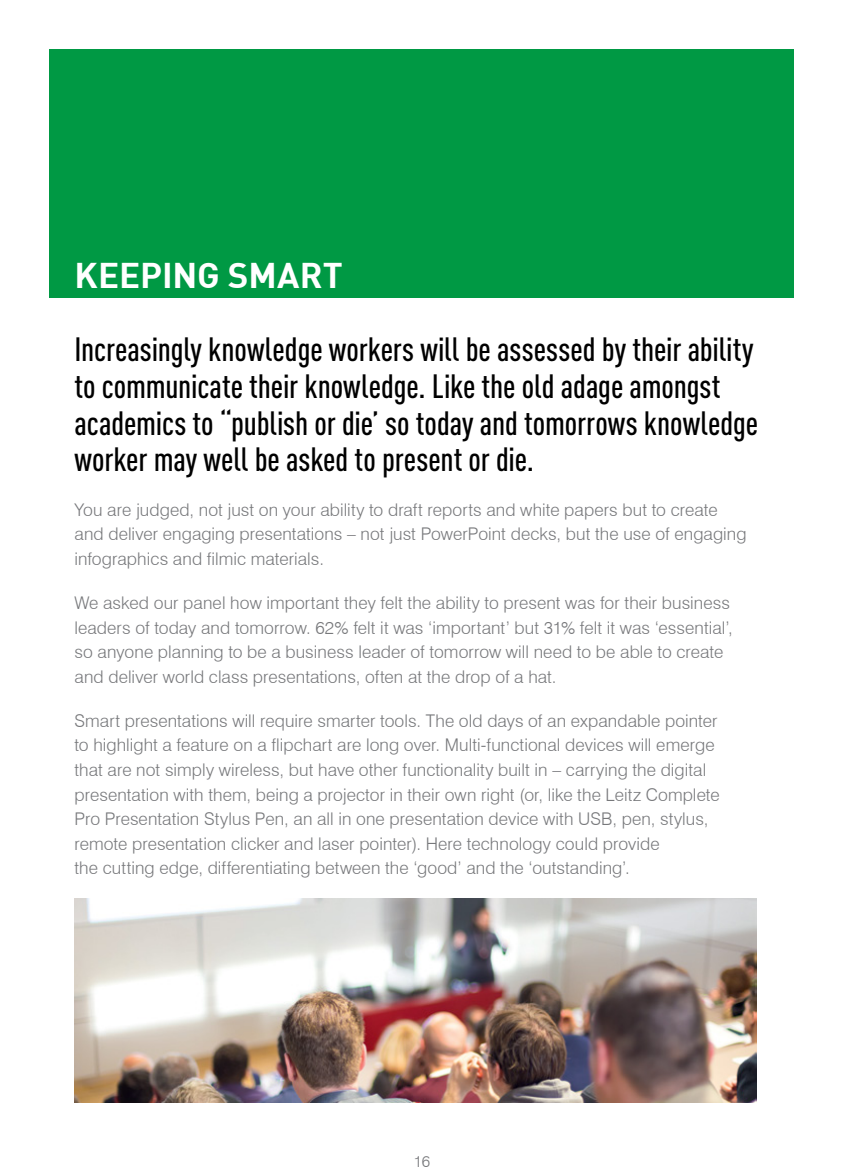
<style>
.page{position:relative;width:844px;height:1176px;background:#fff}
.page>*{position:absolute;margin:0;border:0;box-sizing:border-box;transform-origin:0 0}
.t1{font:700 35px "DIN";letter-spacing:-.005em;color:#fff}
.t2{font:500 33.25px/36.8px "DIN Cond";letter-spacing:-.005em;color:#000}
.t3{font:300 17.5px/24.5px "Swiss 721 BT";letter-spacing:.005em;color:#77787b}
.t4{font:300 15.75px "Swiss 721 BT";color:#77787b}
</style>
<div class="page">
<div style="left:50px;top:50px;width:744px;height:248px;background:#094"></div>
<img style="left:74px;top:898px;width:682px;height:205px">
<p class="t1" style="left:74px;top:253px;width:270px">KEEPING SMART</p>
<p class="t2" style="left:74px;top:330px;width:685px">Increasingly knowledge workers will be assessed by their ability to communicate their knowledge. Like the old adage amongst academics to “publish or die’ so today and tomorrows knowledge worker may well be asked to present or die.</p>
<p class="t3" style="left:74px;top:497px;width:673px">You are judged, not just on your ability to draft reports and white papers but to create and deliver engaging presentations – not just PowerPoint decks, but the use of engaging infographics and filmic materials.</p>
<p class="t3" style="left:74px;top:590px;width:659px">We asked our panel how important they felt the ability to present was for their business leaders of today and tomorrow. 62% felt it was ‘important’ but 31% felt it was ‘essential’, so anyone planning to be a business leader of tomorrow will need to be able to create and deliver world class presentations, often at the drop of a hat.</p>
<p class="t3" style="left:74px;top:708px;width:646px">Smart presentations will require smarter tools. The old days of an expandable pointer to highlight a feature on a flipchart are long over. Multi-functional devices will emerge that are not simply wireless, but have other functionality built in – carrying the digital presentation with them, being a projector in their own right (or, like the Leitz Complete Pro Presentation Stylus Pen, an all in one presentation device with USB, pen, stylus, remote presentation clicker and laser pointer). Here technology could provide<br>the cutting edge, differentiating between the ‘good’ and the ‘outstanding’.</p>
<p class="t4" style="left:414px;top:1152px;width:18px">16</p>
</div>
